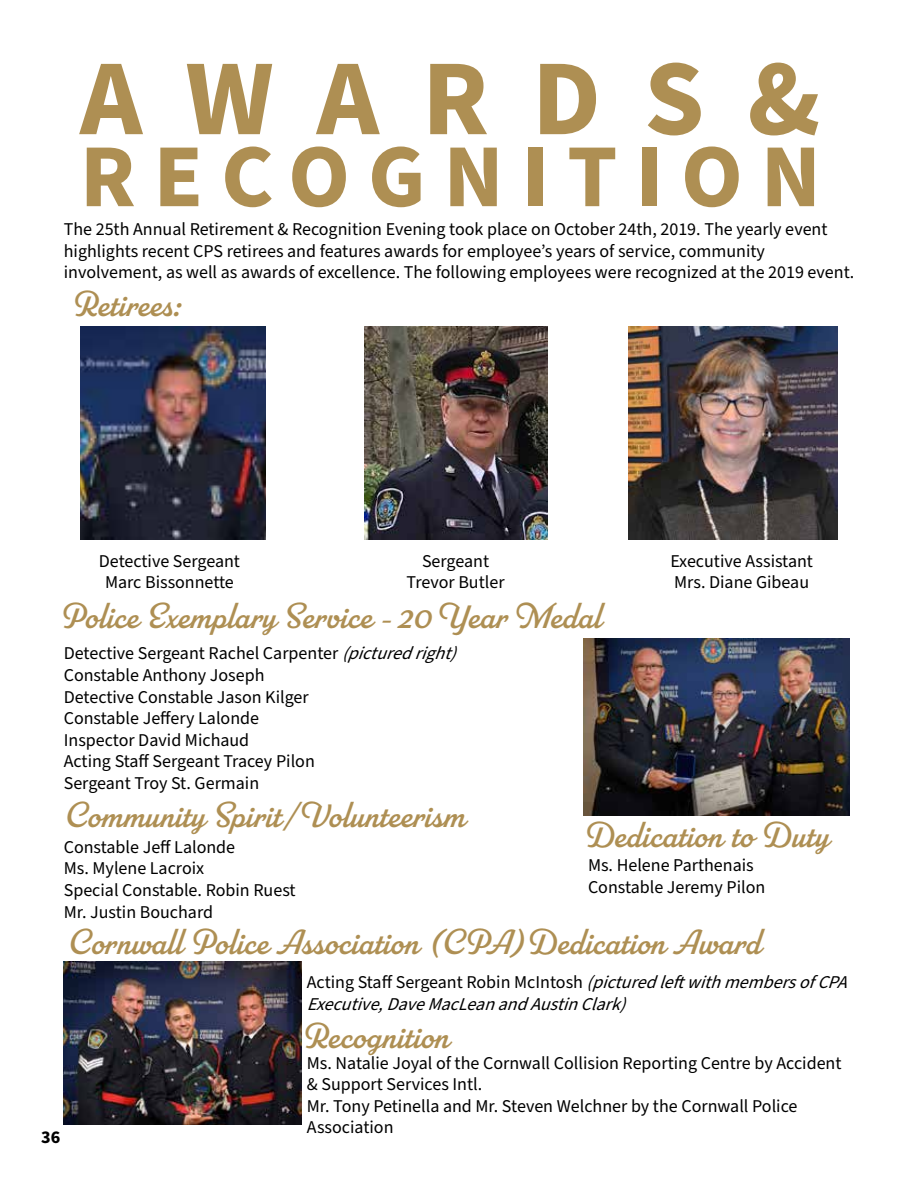
<style>
.page{position:relative;width:918px;height:1188px;background:#fff}
.page>*{position:absolute;margin:0;border:0;box-sizing:border-box;transform-origin:0 0}
.t1{font:700 108px "Source Sans Pro";letter-spacing:.4em;color:#ae8f53}
.t2{font:700 90px "Source Sans Pro";letter-spacing:.2em;color:#ae8f53}
.t3{font:36px "Parkside";color:#ae8f53}
.t4{font:18px/21.6px "Source Sans Pro";color:#000}
.t5{font:italic 18px/21.6px "Source Sans Pro";color:#000}
.t6{font:700 18px "Source Sans Pro";color:#000}
.s1{font-style:italic}
.s2{font-style:normal}
</style>
<div class="page">
<img style="left:364px;top:326px;width:183px;height:213px">
<img style="left:80px;top:326px;width:186px;height:213px">
<img style="left:628px;top:326px;width:209px;height:213px">
<img style="left:583px;top:638px;width:266px;height:178px">
<img style="left:64px;top:961px;width:238px;height:163px">
<h1 class="t1" style="left:80px;top:25px;width:742px">AWARDS&amp;</h1>
<h2 class="t2" style="left:80px;top:115px;width:742px">RECOGNITION</h2>
<p class="t4" style="left:64px;top:241px;width:792px">highlights recent CPS retirees and features awards for employee’s years of service, community involvement, as well as awards of excellence. The following employees were recognized at the 2019 event.</p>
<h3 class="t3" style="left:71px;top:283px;width:113px">Retirees:</h3>
<p class="t4" style="left:64px;top:219px;width:765px">The 25th Annual Retirement &amp; Recognition Evening took place on October 24th, 2019. The yearly event</p>
<p class="t4" style="left:99px;top:550px;width:143px;text-align:center">Detective Sergeant<br>Marc Bissonnette</p>
<p class="t4" style="left:407px;top:550px;width:100px;text-align:center">Sergeant<br>Trevor Butler</p>
<p class="t4" style="left:670px;top:550px;width:144px">Executive Assistant<br>Mrs. Diane Gibeau</p>
<h3 class="t3" style="left:59px;top:595px;width:544px">Police Exemplary Service - 20 Year Medal</h3>
<p class="t4" style="left:64px;top:643px;width:402px">Detective Sergeant Rachel Carpenter <span class="s1">(picturedright)<br></span>Constable Anthony Joseph<br>Detective Constable Jason Kilger<br>Constable Jeffery Lalonde<br>Inspector David Michaud<br>Acting Staff Sergeant Tracey Pilon<br>Sergeant Troy St. Germain</p>
<h3 class="t3" style="left:583px;top:814px;width:248px">Dedication to Duty</h3>
<p class="t4" style="left:588px;top:855px;width:179px">Ms. Helene Parthenais<br>Constable Jeremy Pilon</p>
<h3 class="t3" style="left:64px;top:794px;width:403px">Community Spirit/Volunteerism</h3>
<p class="t4" style="left:64px;top:837px;width:233px">Constable Jeff Lalonde<br>Ms. Mylene Lacroix<br>Special Constable. Robin Ruest<br>Mr. Justin Bouchard</p>
<p class="t6" style="left:41px;top:1124px;width:21px">36</p>
<h3 class="t3" style="left:67px;top:921px;width:696px">Cornwall Police Association (CPA)Dedication Award</h3>
<p class="t5" style="left:307px;top:972px;width:550px"><span class="s2">Acting Staff Sergeant Robin McIntosh</span> (picturedleftwithmembersofCPA<br>Executive,DaveMacLeanandAustinClark)</p>
<h3 class="t3" style="left:302px;top:1015px;width:150px">Recognition</h3>
<p class="t4" style="left:307px;top:1052px;width:536px">Ms. Natalie Joyal of the Cornwall Collision Reporting Centre by Accident &amp; Support Services Intl.<br>Mr. Tony Petinella and Mr. Steven Welchner by the Cornwall Police Association</p>
</div>
